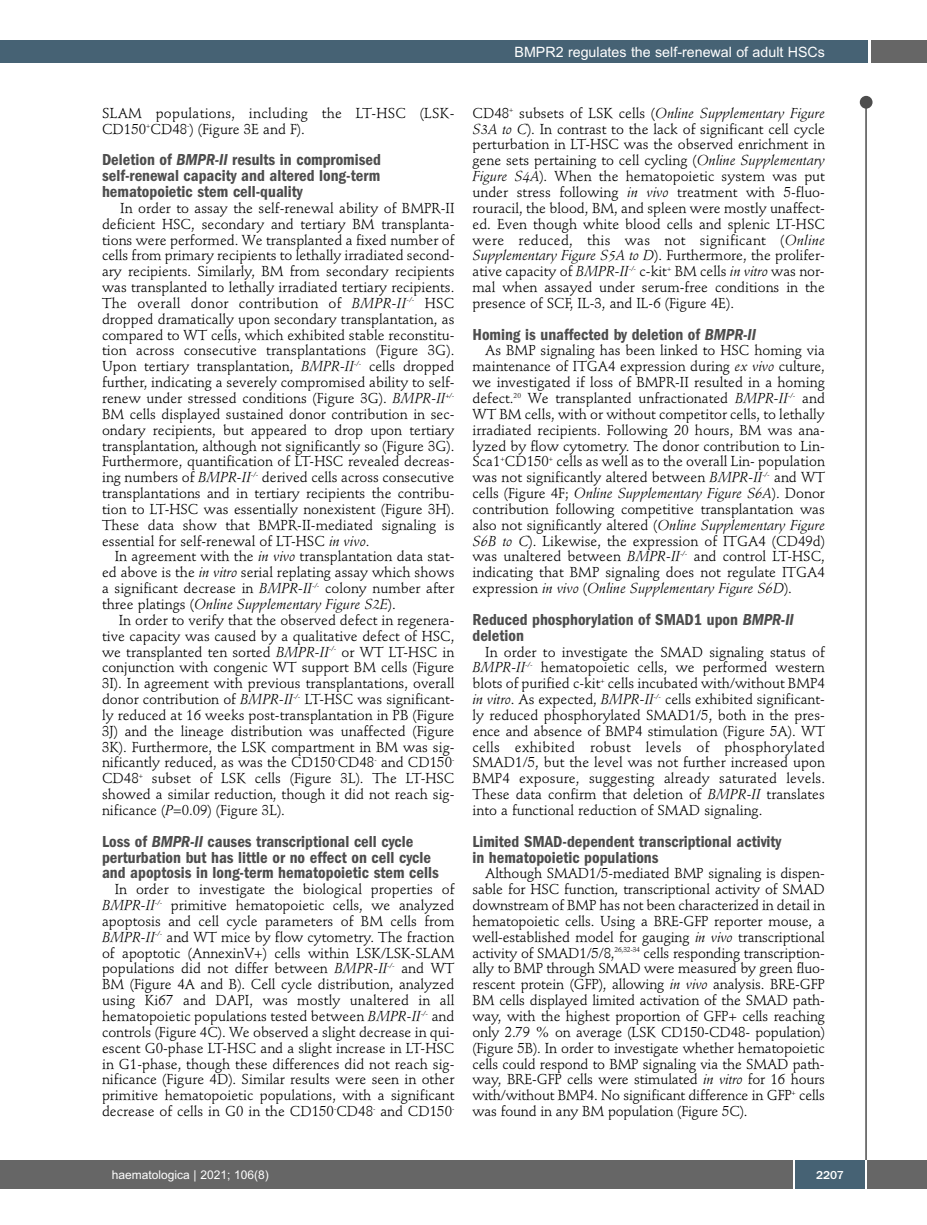
<style>
.page{position:relative;width:927px;height:1225px;background:#fff}
.page>*{position:absolute;margin:0;border:0;box-sizing:border-box;transform-origin:0 0}
.t1{font:600 condensed 16.5px/15.9px "Franklin Gothic";color:#4d4d4d}
.t2{font:14.25px/15.9px "Stempel Schneidler";color:#000;text-align:justify}
.t3{font:14.25px/15.9px "Stempel Schneidler";letter-spacing:.02em;color:#000}
.t4{font:14.25px "Arial";color:#fff}
.t5{font:12px "Arial";color:#fff}
.t6{font:500 12px "Franklin Gothic";color:#fff}
.s1{font-style:italic}
</style>
<div class="page">
<div style="left:860px;top:96px;width:12px;height:13px;background:#4d4d4d;border-radius:50%"></div>
<hr style="left:865px;top:98px;width:2px;height:1062px;background:#4d4d4d">
<div style="left:871px;top:40px;width:56px;height:22px;background:#666"></div>
<div style="left:18px;top:40px;width:849px;height:22px;background:#466274"></div>
<div style="left:17px;top:1160px;width:910px;height:28px;background:#666"></div>
<div style="left:795px;top:1160px;width:70px;height:28px;background:#466274"></div>
<hr style="left:793px;top:1160px;width:2px;height:28px;background:#fff">
<hr style="left:865px;top:1160px;width:2px;height:28px;background:#fff">
<div style="left:0;top:40px;width:19px;height:22px;background:#466274"></div>
<div style="left:0;top:1160px;width:18px;height:28px;background:#666"></div>
<p class="t4" style="left:515px;top:44px;width:312px">BMPR2 regulates the self-renewal of adult HSCs</p>
<p class="t3" style="left:102px;top:106px;width:354px">SLAM populations, including the LT-HSC (LSK-<br>CD150<sup>+</sup>CD48<sup>-</sup>) (Figure 3E and F).</p>
<p class="t1" style="left:102px;top:153px;width:280px;text-align:justify">Deletion of <span class="s1">BMPR-II</span> results in compromised self-renewal capacity and altered long-term hematopoietic stem cell-quality</p>
<p class="t2" style="left:102px;top:201px;width:354px;text-indent:18px">In order to assay the self-renewal ability of BMPR-II deficient HSC, secondary and tertiary BM transplanta&shy;tions were performed. We transplanted a fixed number of cells from primary recipients to lethally irradiated second&shy;ary recipients. Similarly, BM from secondary recipients was transplanted to lethally irradiated tertiary recipients.<br>The overall donor contribution of <span class="s1">BMPR-II</span><sup>-/-</sup> HSC dropped dramatically upon secondary transplantation, as compared to WT cells, which exhibited stable reconstitu&shy;tion across consecutive transplantations (Figure 3G).<br>Upon tertiary transplantation, <span class="s1">BMPR-II</span><sup>-/-</sup> cells dropped further, indicating a severely compromised ability to self&shy;renew under stressed conditions (Figure 3G). <span class="s1">BMPR-II</span><sup>+/- </sup>BM cells displayed sustained donor contribution in sec&shy;ondary recipients, but appeared to drop upon tertiary transplantation, although not significantly so (Figure 3G).<br>Furthermore, quantification of LT-HSC revealed decreas&shy;ing numbers of <span class="s1">BMPR-II</span><sup>-/-</sup> derived cells across consecutive transplantations and in tertiary recipients the contribu&shy;tion to LT-HSC was essentially nonexistent (Figure 3H).<br>These data show that BMPR-II-mediated signaling is essential for self-renewal of LT-HSC <span class="s1">in vivo</span>.</p>
<p class="t2" style="left:102px;top:550px;width:354px;text-indent:13px">In agreement with the <span class="s1">in vivo</span> transplantation data stat&shy;ed above is the <span class="s1">in vitro</span> serial replating assay which shows a significant decrease in <span class="s1">BMPR-II</span><sup>-/-</sup> colony number after three platings (<span class="s1">Online Supplementary Figure S2E</span>).</p>
<p class="t2" style="left:102px;top:613px;width:354px;text-indent:17px">In order to verify that the observed defect in regenera&shy;tive capacity was caused by a qualitative defect of HSC, we transplanted ten sorted <span class="s1">BMPR-II</span><sup>-/-</sup> or WT LT-HSC in conjunction with congenic WT support BM cells (Figure 3I). In agreement with previous transplantations, overall donor contribution of <span class="s1">BMPR-II</span><sup>-/-</sup> LT-HSC was significant&shy;ly reduced at 16 weeks post-transplantation in PB (Figure 3J) and the lineage distribution was unaffected (Figure 3K). Furthermore, the LSK compartment in BM was sig&shy;nificantly reduced, as was the CD150<sup>-</sup>CD48<sup>-</sup> and CD150<sup>- </sup>CD48<sup>+</sup> subset of LSK cells (Figure 3L). The LT-HSC showed a similar reduction, though it did not reach sig&shy;nificance (<span class="s1">P</span>=0.09) (Figure 3L).</p>
<p class="t1" style="left:102px;top:834px;width:338px">Loss of <span class="s1">BMPR-II</span> causes transcriptional cell cycle perturbation but has little or no effect on cell cycle and apoptosis in long-term hematopoietic stem cells</p>
<p class="t2" style="left:102px;top:882px;width:354px;text-indent:13px">In order to investigate the biological properties of <span class="s1">BMPR-II</span><sup>-/-</sup> primitive hematopoietic cells, we analyzed apoptosis and cell cycle parameters of BM cells from <span class="s1">BMPR-II</span><sup>-/-</sup> and WT mice by flow cytometry. The fraction of apoptotic (AnnexinV+) cells within LSK/LSK-SLAM populations did not differ between <span class="s1">BMPR-II</span><sup>-/-</sup> and WT BM (Figure 4A and B). Cell cycle distribution, analyzed using Ki67 and DAPI, was mostly unaltered in all hematopoietic populations tested between <span class="s1">BMPR-II</span><sup>-/-</sup> and controls (Figure 4C). We observed a slight decrease in qui&shy;escent G0-phase LT-HSC and a slight increase in LT-HSC in G1-phase, though these differences did not reach sig&shy;nificance (Figure 4D). Similar results were seen in other primitive hematopoietic populations, with a significant decrease of cells in G0 in the CD150<sup>-</sup>CD48<sup>-</sup> and CD150<sup>-</sup></p>
<p class="t2" style="left:472px;top:106px;width:354px">CD48<sup>+</sup> subsets of LSK cells (<span class="s1">Online Supplementary Figure S3A to C</span>). In contrast to the lack of significant cell cycle perturbation in LT-HSC was the observed enrichment in gene sets pertaining to cell cycling (<span class="s1">Online Supplementary Figure S4A</span>). When the hematopoietic system was put under stress following <span class="s1">in vivo</span> treatment with 5-fluo&shy;rouracil, the blood, BM, and spleen were mostly unaffect&shy;ed. Even though white blood cells and splenic LT-HSC were reduced, this was not significant (<span class="s1">Online Supplementary Figure S5A to D</span>). Furthermore, the prolifer&shy;ative capacity of <span class="s1">BMPR-II</span><sup>-/-</sup> c-kit<sup>+</sup> BM cells <span class="s1">in vitro</span> was nor&shy;mal when assayed under serum-free conditions in the presence of SCF, IL-3, and IL-6 (Figure 4E).</p>
<p class="t1" style="left:472px;top:327px;width:285px">Homing is unaffected by deletion of <span class="s1">BMPR-II</span></p>
<p class="t2" style="left:472px;top:344px;width:354px;text-indent:13px">As BMP signaling has been linked to HSC homing via maintenance of ITGA4 expression during <span class="s1">ex vivo</span> culture, we investigated if loss of BMPR-II resulted in a homing defect.<sup>20</sup> We transplanted unfractionated <span class="s1">BMPR-II</span><sup>-/-</sup> and WT BM cells, with or without competitor cells, to lethally irradiated recipients. Following 20 hours, BM was ana&shy;lyzed by flow cytometry. The donor contribution to Lin-Sca1<sup>+</sup>CD150<sup>+</sup> cells as well as to the overall Lin- population was not significantly altered between <span class="s1">BMPR-II</span><sup>-/-</sup> and WT cells (Figure 4F; <span class="s1">Online Supplementary Figure S6A</span>). Donor contribution following competitive transplantation was also not significantly altered (<span class="s1">Online Supplementary Figure S6B to C</span>). Likewise, the expression of ITGA4 (CD49d) was unaltered between <span class="s1">BMPR-II</span><sup>-/-</sup> and control LT-HSC, indicating that BMP signaling does not regulate ITGA4 expression <span class="s1">in vivo</span> (<span class="s1">Online Supplementary Figure S6D</span>).</p>
<p class="t1" style="left:472px;top:613px;width:323px">Reduced phosphorylation of SMAD1 upon <span class="s1">BMPR-II </span>deletion</p>
<p class="t2" style="left:472px;top:645px;width:354px;text-indent:13px">In order to investigate the SMAD signaling status of <span class="s1">BMPR-II</span><sup>-/-</sup> hematopoietic cells, we performed western blots of purified c-kit<sup>+</sup> cells incubated with/without BMP4 <span class="s1">in vitro</span>. As expected, <span class="s1">BMPR-II</span><sup>-/-</sup> cells exhibited significant&shy;ly reduced phosphorylated SMAD1/5, both in the pres&shy;ence and absence of BMP4 stimulation (Figure 5A). WT cells exhibited robust levels of phosphorylated SMAD1/5, but the level was not further increased upon BMP4 exposure, suggesting already saturated levels.<br>These data confirm that deletion of <span class="s1">BMPR-II</span> translates into a functional reduction of SMAD signaling.</p>
<p class="t1" style="left:472px;top:834px;width:311px">Limited SMAD-dependent transcriptional activity in hematopoietic populations</p>
<p class="t2" style="left:472px;top:867px;width:354px;text-indent:13px">Although SMAD1/5-mediated BMP signaling is dispen&shy;sable for HSC function, transcriptional activity of SMAD downstream of BMP has not been characterized in detail in hematopoietic cells. Using a BRE-GFP reporter mouse, a well-established model for gauging <span class="s1">in vivo</span> transcriptional activity of SMAD1/5/8,<sup>26,32-34</sup> cells responding transcription&shy;ally to BMP through SMAD were measured by green fluo&shy;rescent protein (GFP), allowing <span class="s1">in vivo</span> analysis. BRE-GFP BM cells displayed limited activation of the SMAD path&shy;way, with the highest proportion of GFP+ cells reaching only 2.79 % on average (LSK CD150-CD48- population) (Figure 5B). In order to investigate whether hematopoietic cells could respond to BMP signaling via the SMAD path&shy;way, BRE-GFP cells were stimulated <span class="s1">in vitro</span> for 16 hours with/without BMP4. No significant difference in GFP<sup>+</sup> cells was found in any BM population (Figure 5C).</p>
<p class="t5" style="left:112px;top:1167px;width:158px">haematologica | 2021; 106(8)</p>
<p class="t6" style="left:816px;top:1167px;width:29px">2207</p>
</div>
